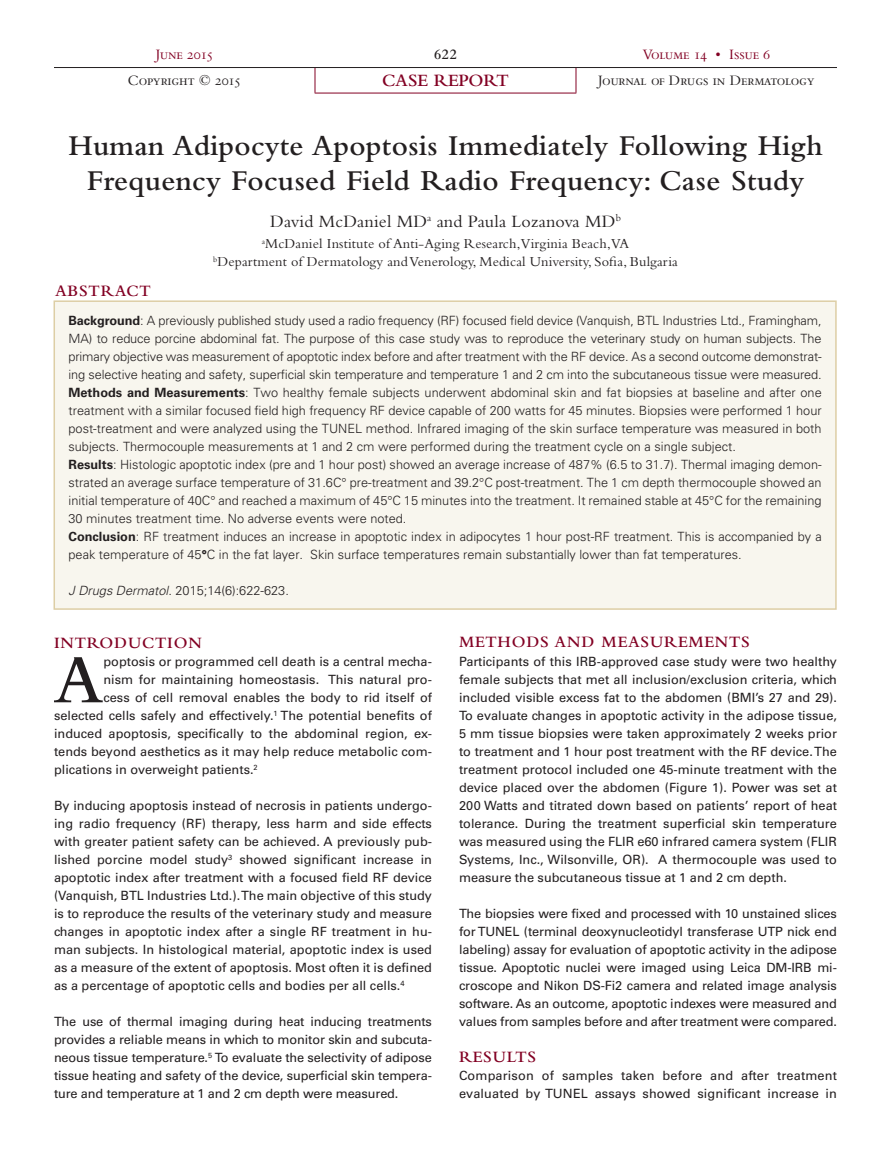
<style>
.page{position:relative;width:891px;height:1175px;background:#fff}
.page>*{position:absolute;margin:0;border:0;box-sizing:border-box;transform-origin:0 0}
.Articles_BodyFirst{font:600 70.65px "Bembo Std";color:#231f20}
.Article_Author{font:600 30px/34.5px "Bembo Std";letter-spacing:.01em;color:#231f20;text-align:center}
.Article_Author-2{font:18px "Bembo Std";letter-spacing:.01em;color:#231f20}
.JDD_Basic_Center{font:600 18px "Bembo Std";color:#820123}
.JDD_Basic_L{font:600 16.5px "Bembo Std";letter-spacing:.05em;color:#820123}
.JDD_Basic_Center-2{font:15px "Bembo Std";color:#231f20}
.JDD_Basic_Center-3{font:15px "Bembo Std";letter-spacing:-.025em;color:#820123}
.JDD_Basic_Center-4{font:600 15px "Bembo Std";color:#231f20}
.Article_Author-3{font:14.25px/18px "Bembo Std";letter-spacing:.01em;color:#231f20;text-align:center}
.Article_Body{font:12.75px/18px "Univers LT Std";color:#231f20;text-align:justify}
.Article_Abstract{font:300 12.75px/18px "Univers LT Std";color:#231f20;text-align:justify}
.Articles_BodyFirst-2{font:12.75px "Univers LT Std";color:#231f20}
.Article_Abstract_w_b{font:300 12.75px "Univers LT Std";color:#231f20}
.s1{font-weight:700}
.s2{font-style:italic}
</style>
<div class="page">
<hr style="left:54px;top:67px;width:261px;height:1px;background:#231f20">
<hr style="left:315px;top:67px;width:261px;height:1px;background:#231f20">
<hr style="left:576px;top:67px;width:261px;height:1px;background:#231f20">
<svg style="left:315px;top:68px;width:1px;height:25px"></svg>
<svg style="left:576px;top:68px;width:1px;height:25px"></svg>
<hr style="left:315px;top:93px;width:261px;height:1px;background:#820123">
<div style="left:54px;top:301px;width:782px;height:308px;background:#f8f6ee"></div>
<div style="left:54px;top:300px;width:783px;height:310px;border:2px solid #ddcea5"></div>
<p class="JDD_Basic_Center-3" style="left:156px;top:46px;width:59px">June 2015</p>
<p class="JDD_Basic_Center-4" style="left:434px;top:46px;width:25px">622</p>
<p class="JDD_Basic_Center-3" style="left:643px;top:46px;width:129px">Volume 14 • Issue 6</p>
<p class="JDD_Basic_Center-2" style="left:128px;top:72px;width:115px">Copyright © 2015</p>
<p class="JDD_Basic_Center" style="left:382px;top:71px;width:128px">CASE REPORT</p>
<p class="JDD_Basic_Center-2" style="left:598px;top:72px;width:218px">Journal of Drugs in Dermatology</p>
<p class="Article_Author" style="left:69px;top:129px;width:756px">Human Adipocyte Apoptosis Immediately Following High<br>Frequency Focused Field Radio Frequency: Case Study</p>
<p class="Article_Author-2" style="left:270px;top:211px;width:352px">David McDaniel MD<sup>a</sup> and Paula Lozanova MD<sup>b</sup></p>
<p class="Article_Author-3" style="left:213px;top:235px;width:466px"><sup>a</sup>McDaniel Institute of Anti-Aging Research, Virginia Beach, VA<br><sup>b</sup>Department of Dermatology and Venerology, Medical University, Sofia, Bulgaria</p>
<p class="JDD_Basic_L" style="left:55px;top:282px;width:97px">ABSTRACT</p>
<p class="Article_Abstract" style="left:69px;top:311px;width:755px"><span class="s1">Background</span>: A previously published study used a radio frequency (RF) focused field device (Vanquish, BTL Industries Ltd., Framingham, MA) to reduce porcine abdominal fat. The purpose of this case study was to reproduce the veterinary study on human subjects. The primary objective was measurement of apoptotic index before and after treatment with the RF device. As a second outcome demonstrat&shy;ing selective heating and safety, superficial skin temperature and temperature 1 and 2 cm into the subcutaneous tissue were measured.</p>
<p class="Article_Abstract" style="left:69px;top:383px;width:755px"><span class="s1">Methods and Measurements</span>: Two healthy female subjects underwent abdominal skin and fat biopsies at baseline and after one treatment with a similar focused field high frequency RF device capable of 200 watts for 45 minutes. Biopsies were performed 1 hour post-treatment and were analyzed using the TUNEL method. Infrared imaging of the skin surface temperature was measured in both subjects. Thermocouple measurements at 1 and 2 cm were performed during the treatment cycle on a single subject.</p>
<p class="Article_Abstract" style="left:69px;top:455px;width:755px"><span class="s1">Results</span>: Histologic apoptotic index (pre and 1 hour post) showed an average increase of 487% (6.5 to 31.7). Thermal imaging demon&shy;strated an average surface temperature of 31.6C° pre-treatment and 39.2°C post-treatment. The 1 cm depth thermocouple showed an initial temperature of 40C° and reached a maximum of 45°C 15 minutes into the treatment. It remained stable at 45°C for the remaining 30 minutes treatment time. No adverse events were noted.</p>
<p class="Article_Abstract" style="left:69px;top:527px;width:755px"><span class="s1">Conclusion</span>: RF treatment induces an increase in apoptotic index in adipocytes 1 hour post-RF treatment. This is accompanied by a peak temperature of 45<span class="s1">°</span>C in the fat layer. Skin surface temperatures remain substantially lower than fat temperatures.</p>
<p class="Article_Abstract_w_b" style="left:69px;top:582px;width:222px"><span class="s2">J Drugs Dermatol</span>. 2015;14(6):622-623.</p>
<p class="JDD_Basic_L" style="left:54px;top:633px;width:149px">INTRODUCTION</p>
<p class="Articles_BodyFirst" style="left:53px;top:641px;width:52px">A</p>
<p class="Articles_BodyFirst-2" style="left:104px;top:654px;width:330px">poptosis or programmed cell death is a central mecha-</p>
<p class="Articles_BodyFirst-2" style="left:104px;top:672px;width:330px">nism for maintaining homeostasis. This natural pro-</p>
<p class="Articles_BodyFirst-2" style="left:104px;top:690px;width:330px">cess of cell removal enables the body to rid itself of</p>
<p class="Articles_BodyFirst-2" style="left:54px;top:708px;width:380px">selected cells safely and effectively.<sup>1</sup> The potential benefits of</p>
<p class="Articles_BodyFirst-2" style="left:54px;top:726px;width:380px">induced apoptosis, specifically to the abdominal region, ex-</p>
<p class="Articles_BodyFirst-2" style="left:54px;top:744px;width:380px">tends beyond aesthetics as it may help reduce metabolic com-</p>
<p class="Articles_BodyFirst-2" style="left:54px;top:762px;width:205px">plications in overweight patients.<sup>2</sup></p>
<p class="Article_Body" style="left:54px;top:797px;width:380px">By inducing apoptosis instead of necrosis in patients undergo&shy;ing radio frequency (RF) therapy, less harm and side effects with greater patient safety can be achieved. A previously pub&shy;lished porcine model study<sup>3</sup> showed significant increase in apoptotic index after treatment with a focused field RF device (Vanquish, BTL Industries Ltd.). The main objective of this study is to reproduce the results of the veterinary study and measure changes in apoptotic index after a single RF treatment in hu&shy;man subjects. In histological material, apoptotic index is used as a measure of the extent of apoptosis. Most often it is defined as a percentage of apoptotic cells and bodies per all cells.<sup>4</sup></p>
<p class="Article_Body" style="left:54px;top:1013px;width:380px">The use of thermal imaging during heat inducing treatments provides a reliable means in which to monitor skin and subcuta&shy;neous tissue temperature.<sup>5</sup> To evaluate the selectivity of adipose tissue heating and safety of the device, superficial skin tempera&shy;ture and temperature at 1 and 2 cm depth were measured.</p>
<p class="JDD_Basic_L" style="left:459px;top:633px;width:292px">METHODS AND MEASUREMENTS</p>
<p class="Article_Body" style="left:459px;top:653px;width:380px">Participants of this IRB-approved case study were two healthy female subjects that met all inclusion/exclusion criteria, which included visible excess fat to the abdomen (BMI’s 27 and 29).<br>To evaluate changes in apoptotic activity in the adipose tissue, 5 mm tissue biopsies were taken approximately 2 weeks prior to treatment and 1 hour post treatment with the RF device. The treatment protocol included one 45-minute treatment with the device placed over the abdomen (Figure 1). Power was set at 200 Watts and titrated down based on patients’ report of heat tolerance. During the treatment superficial skin temperature was measured using the FLIR e60 infrared camera system (FLIR Systems, Inc., Wilsonville, OR). A thermocouple was used to measure the subcutaneous tissue at 1 and 2 cm depth.</p>
<p class="Article_Body" style="left:459px;top:905px;width:380px">The biopsies were fixed and processed with 10 unstained slices for TUNEL (terminal deoxynucleotidyl transferase UTP nick end labeling) assay for evaluation of apoptotic activity in the adipose tissue. Apoptotic nuclei were imaged using Leica DM-IRB mi&shy;croscope and Nikon DS-Fi2 camera and related image analysis software. As an outcome, apoptotic indexes were measured and values from samples before and after treatment were compared.</p>
<p class="JDD_Basic_L" style="left:459px;top:1047px;width:79px">RESULTS</p>
<p class="Article_Body" style="left:459px;top:1067px;width:379px">Comparison of samples taken before and after treatment evaluated by TUNEL assays showed significant increase in</p>
</div>
